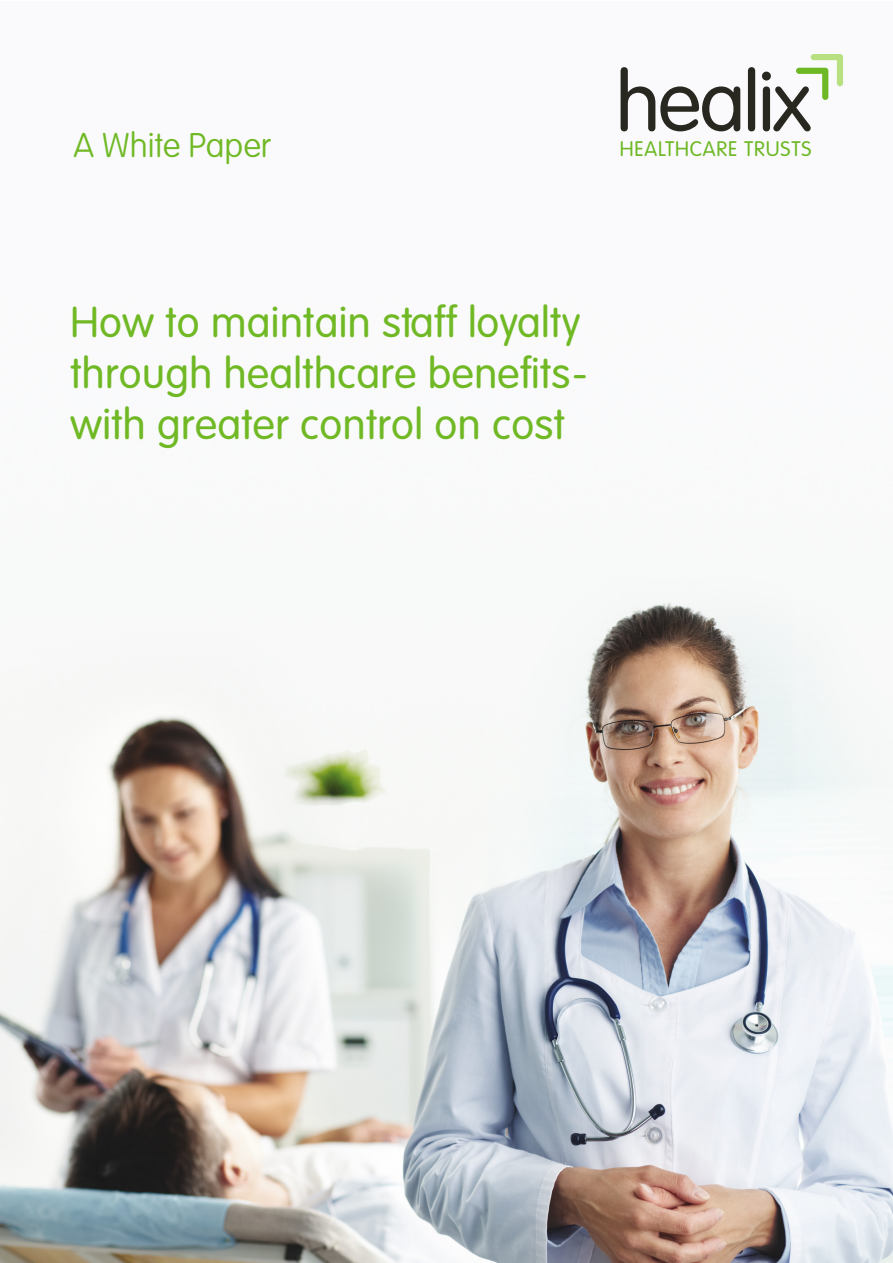
<style>
.page{position:relative;width:893px;height:1263px;background:#fff}
.page>*{position:absolute;margin:0;border:0;box-sizing:border-box;transform-origin:0 0}
.t1{font:300 42.45px/50.8px "VAG Rounded Std";letter-spacing:.01em;color:#70b925}
.t2{font:100 33.75px "VAG Rounded Std";color:#70b925}
.t3{font:300 20.7px "VAG Rounded Std";letter-spacing:.04em;color:#6eb825}
</style>
<div class="page">
<img style="left:0;top:57px;width:892px;height:1206px">
<svg style="left:621px;top:67px;width:119px;height:64px"></svg>
<div style="left:748px;top:67px;width:7px;height:64px;background:#282720;border-radius:4px"></div>
<div style="left:763px;top:86px;width:7px;height:45px;background:#282720;border-radius:4px"></div>
<div style="left:762px;top:72px;width:9px;height:9px;background:#282720;border-radius:50%"></div>
<svg style="left:773px;top:54px;width:70px;height:77px"></svg>
<p class="t2" style="left:74px;top:126px;width:199px">A White Paper</p>
<p class="t3" style="left:620px;top:137px;width:193px">HEALTHCARE TRUSTS</p>
<p class="t1" style="left:71px;top:298px;width:518px">How to maintain staff loyalty through healthcare benefits&shy;with greater control on cost</p>
</div>
